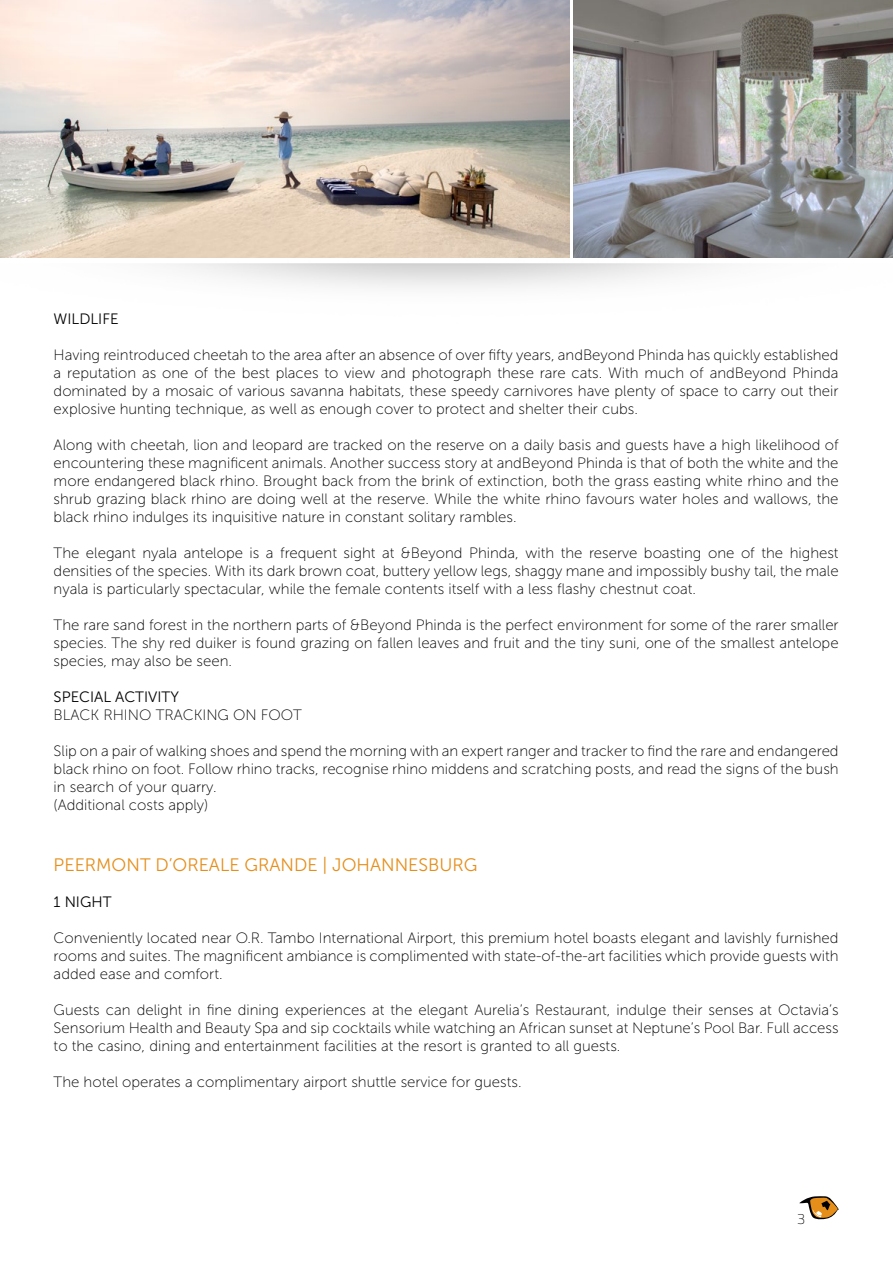
<style>
.page{position:relative;width:893px;height:1263px;background:#fff}
.page>*{position:absolute;margin:0;border:0;box-sizing:border-box;transform-origin:0 0}
.t1{font:18px "Museo Sans 300";color:#e58e1a}
.t2{font:15px/18px "Museo Sans 100";color:#000;text-align:justify}
.t3{font:15px "Museo Sans 300";color:#000}
.t4{font:15px "Titillium Maps 26 L 1 wt";color:#000}
</style>
<div class="page">
<img style="left:0;top:0;width:569px;height:258px">
<img style="left:573px;top:0;width:320px;height:258px">
<svg style="left:799px;top:1196px;width:40px;height:24px"></svg>
<p class="t3" style="left:54px;top:311px;width:67px">WI LDLI FE</p>
<p class="t2" style="left:54px;top:346px;width:786px">Having reintroduced cheetah to the area after an absence of over fifty years, andBeyond Phinda has quickly established a reputation as one of the best places to view and photograph these rare cats. With much of andBeyond Phinda dominated by a mosaic of various savanna habitats, these speedy carnivores have plenty of space to carry out their explosive hunting technique, as well as enough cover to protect and shelter their cubs.</p>
<p class="t2" style="left:54px;top:436px;width:786px">Along with cheetah, lion and leopard are tracked on the reserve on a daily basis and guests have a high likelihood of encountering these magnificent animals. Another success story at andBeyond Phinda is that of both the white and the more endangered black rhino. Brought back from the brink of extinction, both the grass easting white rhino and the shrub grazing black rhino are doing well at the reserve. While the white rhino favours water holes and wallows, the black rhino indulges its inquisitive nature in constant solitary rambles.</p>
<p class="t2" style="left:54px;top:544px;width:786px">The elegant nyala antelope is a frequent sight at &amp;Beyond Phinda, with the reserve boasting one of the highest densities of the species. With its dark brown coat, buttery yellow legs, shaggy mane and impossibly bushy tail, the male nyala is particularly spectacular, while the female contents itself with a less flashy chestnut coat.</p>
<p class="t2" style="left:54px;top:616px;width:786px">The rare sand forest in the northern parts of &amp;Beyond Phinda is the perfect environment for some of the rarer smaller species. The shy red duiker is found grazing on fallen leaves and fruit and the tiny suni, one of the smallest antelope species, may also be seen.</p>
<p class="t3" style="left:54px;top:689px;width:127px">SPECIAL ACTIVITY</p>
<p class="t2" style="left:54px;top:706px;width:250px">BLACK RHINO TRACKING ON FOOT</p>
<p class="t2" style="left:54px;top:742px;width:786px;text-align:left">Slip on a pair of walking shoes and spend the morning with an expert ranger and tracker to find the rare and endangered black rhino on foot. Follow rhino tracks, recognise rhino middens and scratching posts, and read the signs of the bush in search of your quarry.<br>(Additional costs apply)</p>
<p class="t1" style="left:54px;top:855px;width:72px">PEERMONT</p>
<p class="t1" style="left:155px;top:855px;width:276px">D’OREALE GRAND E | JOHANN ESBURG</p>
<p class="t3" style="left:54px;top:894px;width:22px">1 NIGHT</p>
<p class="t2" style="left:54px;top:929px;width:786px">Conveniently located near O.R. Tambo International Airport, this premium hotel boasts elegant and lavishly furnished rooms and suites. The magnificent ambiance is complimented with state-of-the-art facilities which provide guests with added ease and comfort.</p>
<p class="t2" style="left:54px;top:1001px;width:786px">Guests can delight in fine dining experiences at the elegant Aurelia’s Restaurant, indulge their senses at Octavia’s Sensorium Health and Beauty Spa and sip cocktails while watching an African sunset at Neptune’s Pool Bar. Full access to the casino, dining and entertainment facilities at the resort is granted to all guests.</p>
<p class="t2" style="left:54px;top:1073px;width:469px">The hotel operates a complimentary airport shuttle service for guests.</p>
<p class="t4" style="left:797px;top:1208px;width:9px">3</p>
</div>
